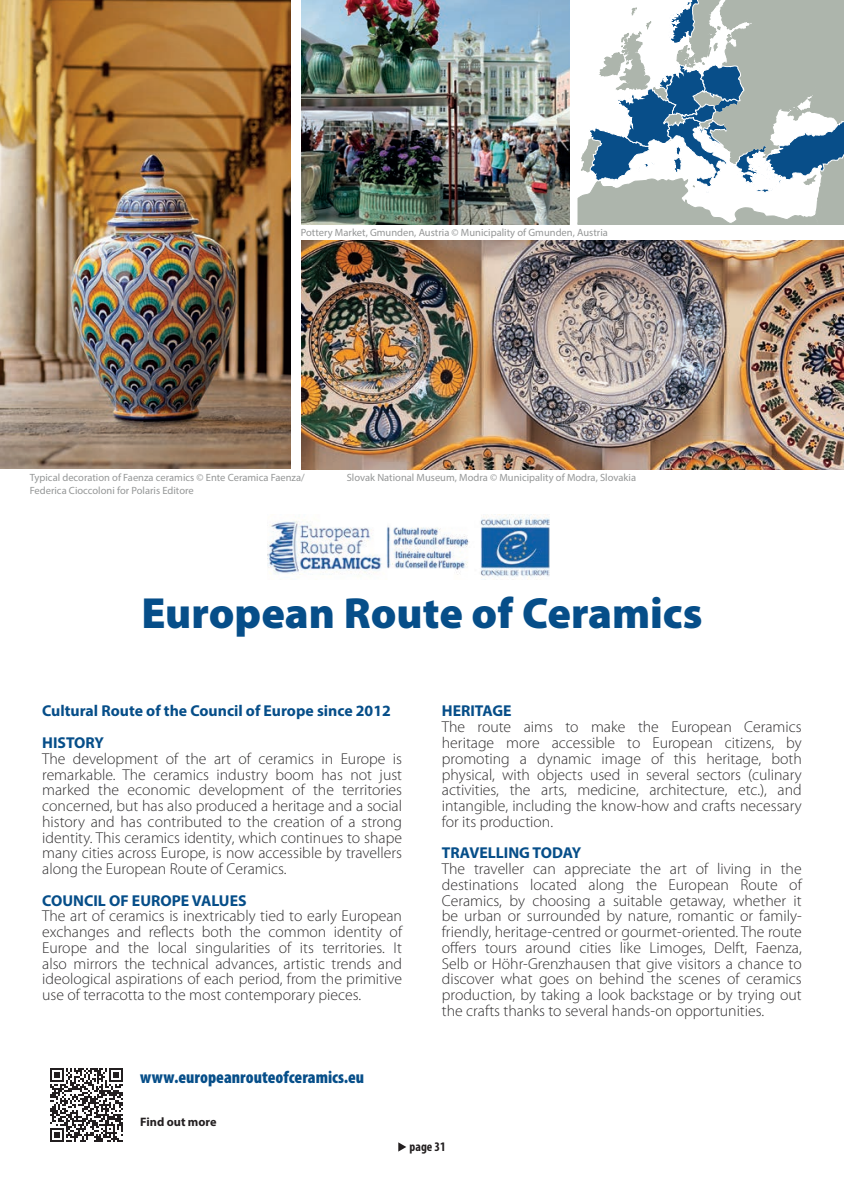
<style>
.page{position:relative;width:844px;height:1191px;background:#fff}
.page>*{position:absolute;margin:0;border:0;box-sizing:border-box;transform-origin:0 0}
.t1{font:900 43.75px "Myriad Pro";color:#064e89}
.t2{font:900 condensed 17.5px "Myriad Pro";color:#064e89}
.t3{font:300 15.75px/15.8px "Myriad Pro";color:#312f30;text-align:justify}
.t4{font:700 15.75px/31.5px "Myriad Pro";color:#064e89}
.t5{font:700 condensed 13.12px "Myriad Pro";color:#231f20}
.t6{font:700 12.25px "Myriad Pro";color:#231f20}
.t7{font:10.5px "Myriad Pro";color:#959797}
</style>
<div class="page">
<svg style="left:577px;top:0;width:266px;height:225px"></svg>
<img style="left:0;top:0;width:290px;height:469px">
<img style="left:301px;top:0;width:268px;height:225px">
<img style="left:301px;top:241px;width:542px;height:229px">
<svg style="left:50px;top:1068px;width:73px;height:73px"></svg>
<img style="left:268px;top:514px;width:281px;height:65px">
<svg style="left:398px;top:1142px;width:8px;height:9px"></svg>
<p class="t7" style="left:301px;top:226px;width:308px">Pottery Market, Gmunden, Austria © Municipality of Gmunden, Austria</p>
<p class="t7" style="left:30px;top:471px;width:276px">Typical decoration of Faenza ceramics © Ente Ceramica Faenza/</p>
<p class="t7" style="left:346px;top:471px;width:291px">Slovak National Museum, Modra © Municipality of Modra, Slovakia</p>
<p class="t7" style="left:30px;top:483px;width:165px">Federica Cioccoloni for Polaris Editore</p>
<h1 class="t1" style="left:141px;top:584px;width:562px">European Route of Ceramics</h1>
<p class="t4" style="left:42px;top:695px;width:350px">Cultural Route of the Council of Europe since 2012<br>HISTORY</p>
<p class="t3" style="left:42px;top:751px;width:361px">The development of the art of ceramics in Europe is remarkable. The ceramics industry boom has not just marked the economic development of the territories concerned, but has also produced a heritage and a social history and has contributed to the creation of a strong identity. This ceramics identity, which continues to shape many cities across Europe, is now accessible by travellers along the European Route of Ceramics.</p>
<p class="t4" style="left:42px;top:884px;width:206px">COUNCIL OF EUROPE VALUES</p>
<p class="t3" style="left:42px;top:908px;width:361px">The art of ceramics is inextricably tied to early European exchanges and reflects both the common identity of Europe and the local singularities of its territories. It also mirrors the technical advances, artistic trends and ideological aspirations of each period, from the primitive use of terracotta to the most contemporary pieces.</p>
<p class="t2" style="left:140px;top:1065px;width:225px">www.europeanrouteofceramics.eu</p>
<p class="t6" style="left:140px;top:1113px;width:78px">Find out more</p>
<p class="t4" style="left:441px;top:695px;width:71px">HERITAGE</p>
<p class="t3" style="left:441px;top:719px;width:361px">The route aims to make the European Ceramics heritage more accessible to European citizens, by promoting a dynamic image of this heritage, both physical, with objects used in several sectors (culinary activities, the arts, medicine, architecture, etc.), and intangible, including the know-how and crafts necessary for its production.</p>
<p class="t4" style="left:441px;top:836px;width:141px">TRAVELLING TODAY</p>
<p class="t3" style="left:441px;top:861px;width:361px">The traveller can appreciate the art of living in the destinations located along the European Route of Ceramics, by choosing a suitable getaway, whether it be urban or surrounded by nature, romantic or family&shy;friendly, heritage-centred or gourmet-oriented. The route offers tours around cities like Limoges, Delft, Faenza, Selb or Höhr-Grenzhausen that give visitors a chance to discover what goes on behind the scenes of ceramics production, by taking a look backstage or by trying out the crafts thanks to several hands-on opportunities.</p>
<p class="t5" style="left:409px;top:1138px;width:38px">page 31</p>
</div>
